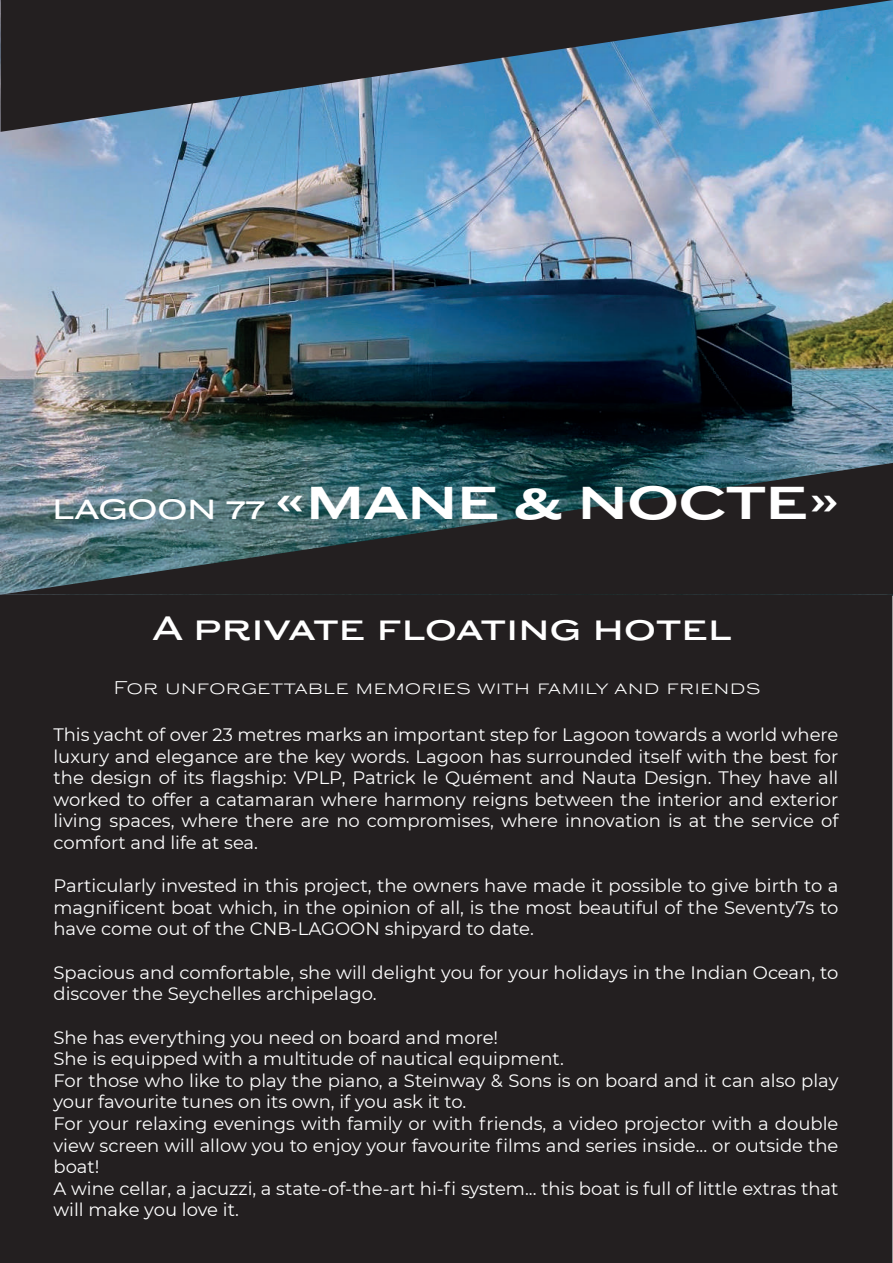
<style>
.page{position:relative;width:893px;height:1263px;background:#fff}
.page>*{position:absolute;margin:0;border:0;box-sizing:border-box;transform-origin:0 0}
.t1{font:700 45px "Wedding Gothic ATF";color:#fff}
.t2{font:500 33px "Wedding Gothic ATF";color:#fff}
.t3{font:18px/21.6px "Montserrat";color:#fff;text-align:justify}
.t4{font:18px "Wedding Gothic ATF";color:#fff}
.s1{font-weight:500;font-size:27px}
.s2{font-weight:500}
</style>
<div class="page">
<img style="left:1px;top:132px;width:892px;height:331px">
<svg style="left:1px;top:0;width:892px;height:132px;background:#435e74"></svg>
<div style="left:0;top:595px;width:892px;height:668px;background:#231f20"></div>
<svg style="left:1px;top:463px;width:892px;height:132px;background:#35464a"></svg>
<h1 class="t1" style="left:53px;top:472px;width:788px"><span class="s1">LAGOON 77</span> <span class="s2">«</span>MANE &amp; NOCTE<span class="s2">»</span></h1>
<h2 class="t2" style="left:152px;top:606px;width:581px">A private floating hotel</h2>
<p class="t4" style="left:114px;top:675px;width:649px">For unforgettable memories with family and friends</p>
<p class="t3" style="left:53px;top:723px;width:786px">This yacht of over 23 metres marks an important step for Lagoon towards a world where luxury and elegance are the key words. Lagoon has surrounded itself with the best for the design of its flagship: VPLP, Patrick le Quément and Nauta Design. They have all worked to offer a catamaran where harmony reigns between the interior and exterior living spaces, where there are no compromises, where innovation is at the service of comfort and life at sea.</p>
<p class="t3" style="left:53px;top:874px;width:786px">Particularly invested in this project, the owners have made it possible to give birth to a magnificent boat which, in the opinion of all, is the most beautiful of the Seventy7s to have come out of the CNB-LAGOON shipyard to date.</p>
<p class="t3" style="left:53px;top:961px;width:786px">Spacious and comfortable, she will delight you for your holidays in the Indian Ocean, to discover the Seychelles archipelago.</p>
<p class="t3" style="left:53px;top:1026px;width:786px;text-align:left">She has everything you need on board and more!<br>She is equipped with a multitude of nautical equipment.<br>For those who like to play the piano, a Steinway &amp; Sons is on board and it can also play your favourite tunes on its own, if you ask it to.<br>For your relaxing evenings with family or with friends, a video projector with a double view screen will allow you to enjoy your favourite films and series inside... or outside the boat!<br>A wine cellar, a jacuzzi, a state-of-the-art hi-fi system... this boat is full of little extras that will make you love it.</p>
</div>
